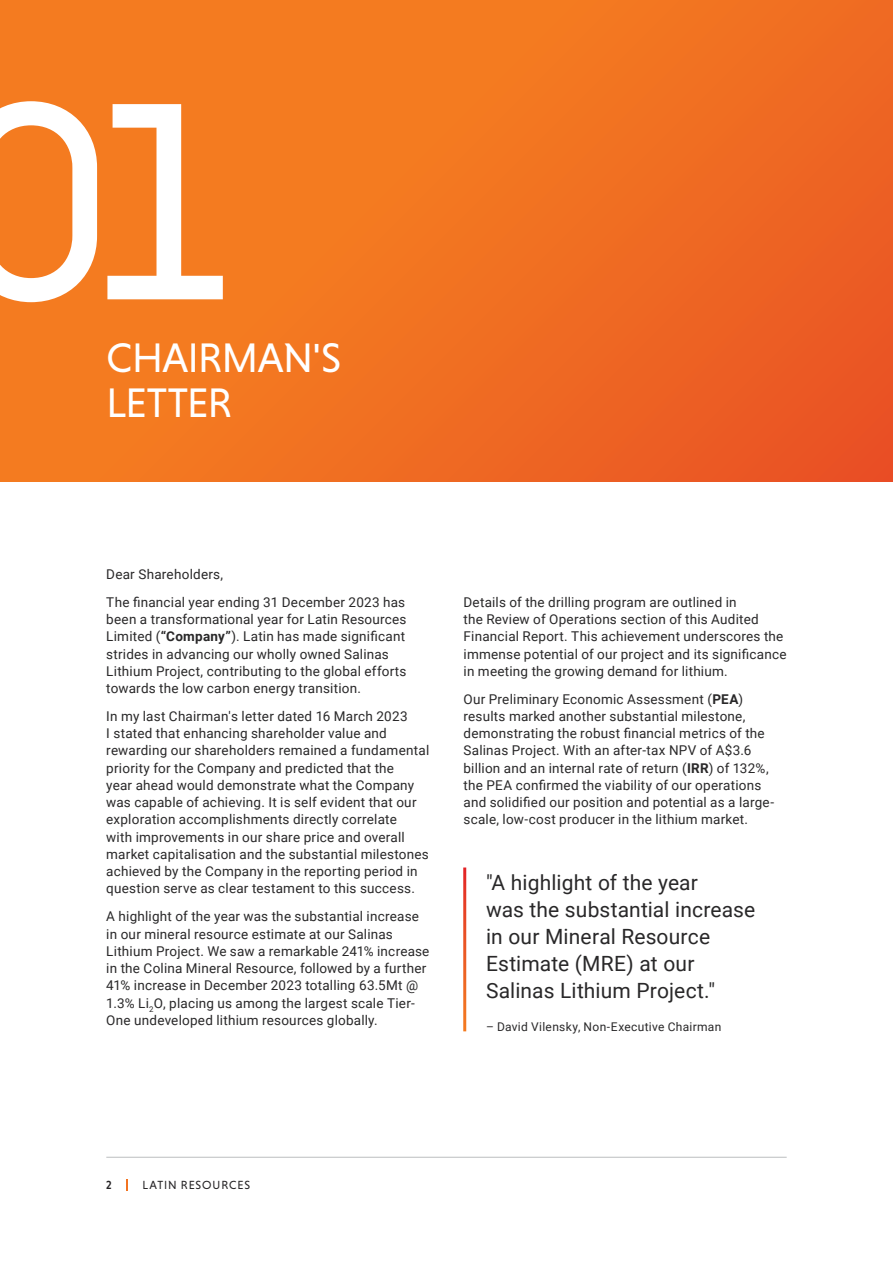
<style>
.page{position:relative;width:893px;height:1263px;background:#fff}
.page>*{position:absolute;margin:0;border:0;box-sizing:border-box;transform-origin:0 0}
.t1{font:287.1px "Niveau Grotesk";color:#fff}
.t2{font:42px/45px "Niveau Grotesk";letter-spacing:-.02em;color:#fff}
.t3{font:21px/27px "Roboto";letter-spacing:.005em;color:#292829}
.t4{font:13.5px/17.2px "Roboto";letter-spacing:.015em;color:#292829}
.t5{font:12px "Roboto";letter-spacing:.025em;color:#292829}
.t6{font:12px "Niveau Grotesk";letter-spacing:.075em;color:#262426}
.s1{font-weight:700}
.s2{font-weight:500}
.s3{font-weight:900;color:#fff}
</style>
<div class="page">
<div style="left:0;top:0;width:893px;height:482px;background:linear-gradient(to right,#f6811f,#ed6124)"></div>
<hr style="left:106px;top:1157px;width:681px;height:1px;background:#bcbec0">
<h1 class="t1" style="left:-53px;top:39px;width:282px">01</h1>
<h2 class="t2" style="left:107px;top:335px;width:236px">CHAIRMAN'S<br>LETTER</h2>
<p class="t4" style="left:106px;top:560px;width:300px;line-height:27.9px">Dear Shareholders,<br>The financial year ending 31 December 2023 has</p>
<p class="t4" style="left:106px;top:610px;width:302px">been a transformational year for Latin Resources Limited (<span class="s1">“Company”</span>). Latin has made significant strides in advancing our wholly owned Salinas Lithium Project, contributing to the global efforts towards the low carbon energy transition.</p>
<p class="t4" style="left:106px;top:707px;width:324px">In my last Chairman's letter dated 16 March 2023<br>I stated that enhancing shareholder value and rewarding our shareholders remained a fundamental priority for the Company and predicted that the<br>year ahead would demonstrate what the Company was capable of achieving. It is self evident that our exploration accomplishments directly correlate<br>with improvements in our share price and overall market capitalisation and the substantial milestones achieved by the Company in the reporting period in question serve as clear testament to this success.</p>
<p class="t4" style="left:106px;top:907px;width:325px">A highlight of the year was the substantial increase in our mineral resource estimate at our Salinas Lithium Project. We saw a remarkable 241% increase in the Colina Mineral Resource, followed by a further 41% increase in December 2023 totalling 63.5Mt @ 1.3% Li<sub>2</sub>O, placing us among the largest scale Tier-One undeveloped lithium resources globally.</p>
<p class="t4" style="left:463px;top:593px;width:325px">Details of the drilling program are outlined in<br>the Review of Operations section of this Audited Financial Report. This achievement underscores the immense potential of our project and its significance in meeting the growing demand for lithium.</p>
<p class="t4" style="left:463px;top:690px;width:312px">Our Preliminary Economic Assessment (<span class="s1">PEA</span>) results marked another substantial milestone, demonstrating the robust financial metrics of the Salinas Project. With an after-tax NPV of A$3.6 billion and an internal rate of return (<span class="s1">IRR</span>) of 132%, the PEA confirmed the viability of our operations and solidified our position and potential as a large&shy;scale, low-cost producer in the lithium market.</p>
<h3 class="t3" style="left:486px;top:868px;width:271px">"A highlight of the year<br>was the substantial increase in our Mineral Resource<br>Estimate (MRE) at our<br>Salinas Lithium Project."</h3>
<p class="t5" style="left:486px;top:1019px;width:237px">– David Vilensky, Non-Executive Chairman</p>
<p class="t6" style="left:106px;top:1178px;width:146px"><span class="s2">2</span> <span class="s3">|</span> LATIN RESOURCES</p>
</div>
